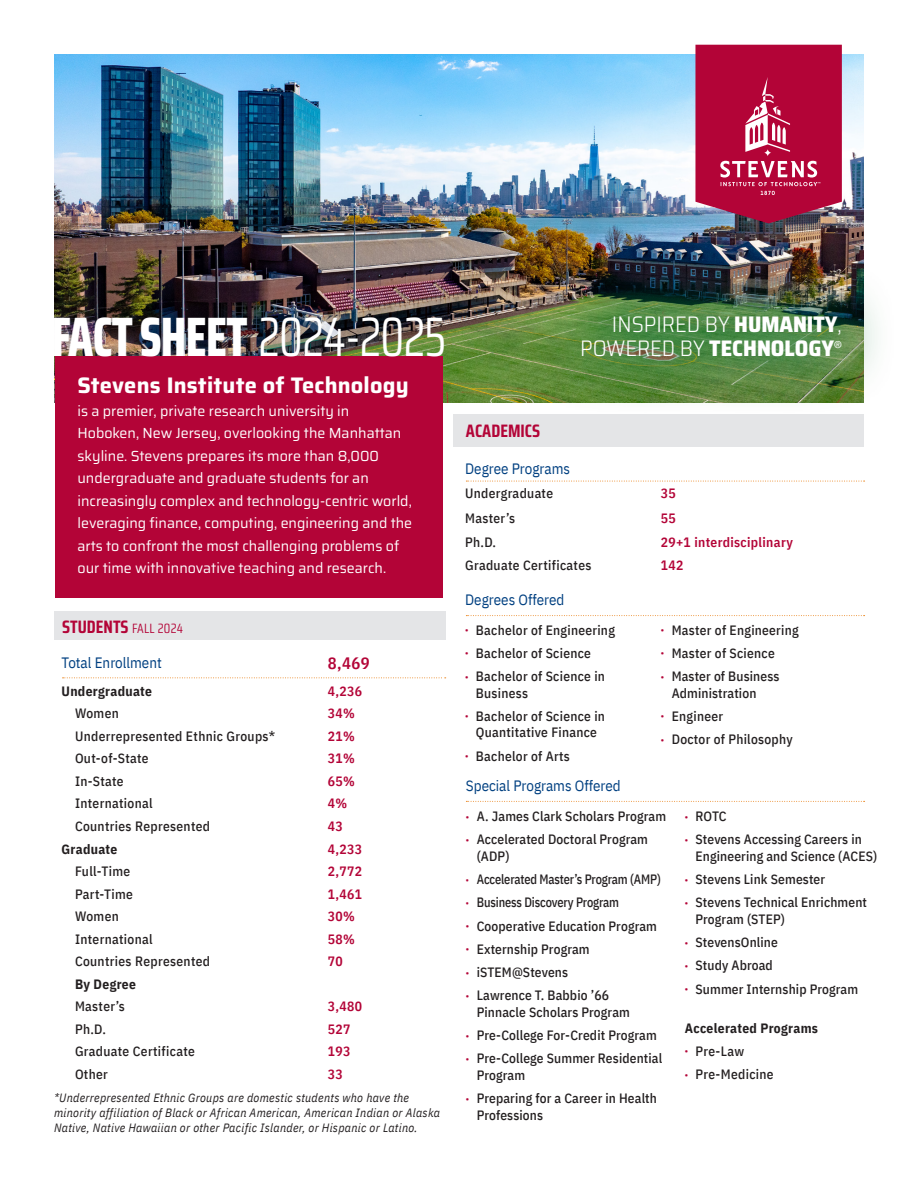
<style>
.page{position:relative;width:918px;height:1188px;background:#fff}
.page>*{position:absolute;margin:0;border:0;box-sizing:border-box;transform-origin:0 0}
.t1{font:800 55.5px "Saira Condensed";letter-spacing:-.015em;color:#fff;scale:.89 1}
.t2{font:700 22.5px "Saira";letter-spacing:.01em;color:#fff}
.t3{font:300 semi-condensed 22.5px "Saira";color:#fff}
.t4{font:800 semi-condensed 22.5px "Saira";color:#fff}
.Paragraph_Style_1{font:700 18px "Saira Condensed";color:#b30437}
.Paragraph_Style_4{font:600 16.5px "IBM Plex Sans Cond";color:#b30437}
.Paragraph_Style_8{font:15px "IBM Plex Sans Cond";color:#014081}
.t5{font:14.7px/22.5px "Saira";color:#fff}
.INDENT{font:500 13.5px/16.5px "IBM Plex Sans Cond";letter-spacing:.01em;color:#231f20}
.Paragraph_Style_4-2{font:600 13.5px "IBM Plex Sans Cond";letter-spacing:.025em;color:#b30437}
.INDENT-2{font:500 13.5px "IBM Plex Sans Cond";letter-spacing:-.01em;color:#231f20;scale:.92 1}
.Paragraph_Style_4-3{font:500 13.5px "IBM Plex Sans Cond";letter-spacing:.025em;color:#231f20}
.Paragraph_Style_4-4{font:700 13.5px "IBM Plex Sans Cond";letter-spacing:.025em;color:#231f20}
.Paragraph_Style_2{font:700 13.5px "IBM Plex Sans Cond";letter-spacing:.025em;color:#231f20}
.Paragraph_Style_6{font:italic 12px/15px "IBM Plex Sans Cond";letter-spacing:.025em;color:#231f20}
.t6{font:500 9.6px "Helvetica Neue";color:#fff}
.s1{font-weight:400}
.s2{font-weight:800}
.s3{font-weight:300}
.s4{font-weight:400;font-size:13.5px}
.s5{font-size:9px;color:#b30437}
</style>
<div class="page">
<img style="left:54px;top:54px;width:810px;height:349px">
<div style="left:55px;top:356px;width:387px;height:241px;background:#b30437"></div>
<div style="left:525px;top:257px;width:373px;height:159px;background:#026e2d;opacity:.75"></div>
<svg style="left:695px;top:45px;width:147px;height:178px"></svg>
<svg style="left:63px;top:677px;width:383px;height:1px"></svg>
<svg style="left:466px;top:801px;width:399px;height:1px"></svg>
<svg style="left:466px;top:615px;width:399px;height:1px"></svg>
<svg style="left:466px;top:481px;width:399px;height:1px"></svg>
<div style="left:54px;top:611px;width:392px;height:29px;background:#e4e5e7"></div>
<div style="left:453px;top:415px;width:411px;height:32px;background:#e4e5e7"></div>
<p class="t1" style="left:52px;top:292px;width:445px">FACT SHEET <span class="s1">2024-2025</span></p>
<p class="t3" style="left:612px;top:306px;width:231px">INSPIRED BY <span class="s2">HUMANITY</span>,</p>
<p class="t4" style="left:580px;top:330px;width:256px"><span class="s3">POWERED BY</span> TECHNOLOGY</p>
<p class="t6" style="left:834px;top:337px;width:9px">®</p>
<p class="t2" style="left:77px;top:367px;width:333px">Stevens Institute of Technology</p>
<p class="t5" style="left:77px;top:399px;width:336px">is a premier, private research university in Hoboken, New Jersey, overlooking the Manhattan skyline. Stevens prepares its more than 8,000 undergraduate and graduate students for an increasingly complex and technology-centric world, leveraging finance, computing, engineering and the arts to confront the most challenging problems of our time with innovative teaching and research.</p>
<p class="Paragraph_Style_1" style="left:62px;top:612px;width:122px">STUDENTS <span class="s4">FALL 2024</span></p>
<p class="Paragraph_Style_8" style="left:62px;top:651px;width:102px">Total Enrollment</p>
<p class="Paragraph_Style_4" style="left:328px;top:650px;width:43px">8,469</p>
<p class="Paragraph_Style_4-4" style="left:62px;top:680px;width:92px">Undergraduate</p>
<p class="Paragraph_Style_4-2" style="left:328px;top:680px;width:36px">4,236</p>
<p class="INDENT" style="left:75px;top:704px;width:45px">Women</p>
<p class="Paragraph_Style_4-2" style="left:328px;top:703px;width:28px">34%</p>
<p class="INDENT" style="left:75px;top:727px;width:202px">Underrepresented Ethnic Groups*</p>
<p class="Paragraph_Style_4-2" style="left:328px;top:725px;width:28px">21%</p>
<p class="INDENT" style="left:75px;top:749px;width:75px">Out-of-State</p>
<p class="Paragraph_Style_4-2" style="left:328px;top:748px;width:28px">31%</p>
<p class="INDENT" style="left:75px;top:772px;width:50px">In-State</p>
<p class="Paragraph_Style_4-2" style="left:328px;top:771px;width:28px">65%</p>
<p class="INDENT" style="left:75px;top:794px;width:79px">International</p>
<p class="Paragraph_Style_4-2" style="left:328px;top:793px;width:21px">4%</p>
<p class="INDENT" style="left:75px;top:817px;width:137px">Countries Represented</p>
<p class="Paragraph_Style_4-2" style="left:328px;top:816px;width:16px">43</p>
<p class="Paragraph_Style_4-4" style="left:62px;top:838px;width:57px">Graduate</p>
<p class="Paragraph_Style_4-2" style="left:328px;top:838px;width:36px">4,233</p>
<p class="INDENT" style="left:75px;top:862px;width:57px">Full-Time</p>
<p class="Paragraph_Style_4-2" style="left:328px;top:861px;width:36px">2,772</p>
<p class="INDENT" style="left:75px;top:884px;width:60px">Part-Time</p>
<p class="Paragraph_Style_4-2" style="left:328px;top:883px;width:36px">1,461</p>
<p class="INDENT" style="left:75px;top:907px;width:45px">Women</p>
<p class="Paragraph_Style_4-2" style="left:328px;top:906px;width:28px">30%</p>
<p class="INDENT" style="left:75px;top:930px;width:79px">International</p>
<p class="Paragraph_Style_4-2" style="left:328px;top:928px;width:28px">58%</p>
<p class="INDENT" style="left:75px;top:952px;width:137px">Countries Represented</p>
<p class="Paragraph_Style_4-2" style="left:328px;top:951px;width:16px">70</p>
<p class="Paragraph_Style_4-4" style="left:75px;top:973px;width:63px">By Degree</p>
<p class="INDENT" style="left:75px;top:997px;width:51px">Master’s</p>
<p class="Paragraph_Style_4-2" style="left:328px;top:996px;width:36px">3,480</p>
<p class="INDENT" style="left:75px;top:1020px;width:32px">Ph.D.</p>
<p class="Paragraph_Style_4-2" style="left:328px;top:1018px;width:24px">527</p>
<p class="INDENT" style="left:75px;top:1042px;width:121px">Graduate Certificate</p>
<p class="Paragraph_Style_4-2" style="left:328px;top:1041px;width:24px">193</p>
<p class="INDENT" style="left:75px;top:1065px;width:34px">Other</p>
<p class="Paragraph_Style_4-2" style="left:328px;top:1063px;width:16px">33</p>
<p class="Paragraph_Style_6" style="left:54px;top:1090px;width:388px">*Underrepresented Ethnic Groups are domestic students who have the minority affiliation of Black or African American, American Indian or Alaska<br>Native, Native Hawaiian or other Pacific Islander, or Hispanic or Latino.</p>
<p class="Paragraph_Style_1" style="left:466px;top:416px;width:76px">ACADEMICS</p>
<p class="Paragraph_Style_8" style="left:465px;top:457px;width:106px">Degree Programs</p>
<p class="Paragraph_Style_4-3" style="left:465px;top:483px;width:89px">Undergraduate</p>
<p class="Paragraph_Style_4-2" style="left:661px;top:483px;width:16px">35</p>
<p class="Paragraph_Style_4-3" style="left:465px;top:508px;width:51px">Master’s</p>
<p class="Paragraph_Style_4-2" style="left:661px;top:508px;width:16px">55</p>
<p class="Paragraph_Style_4-3" style="left:465px;top:531px;width:32px">Ph.D.</p>
<p class="Paragraph_Style_4-2" style="left:661px;top:531px;width:134px">29+1 interdisciplinary</p>
<p class="Paragraph_Style_4-3" style="left:465px;top:555px;width:128px">Graduate Certificates</p>
<p class="Paragraph_Style_4-2" style="left:661px;top:554px;width:24px">142</p>
<p class="Paragraph_Style_8" style="left:465px;top:588px;width:101px">Degrees Offered</p>
<p class="INDENT" style="left:465px;top:620px;width:151px"><span class="s5">•</span> Bachelor of Engineering</p>
<p class="INDENT" style="left:465px;top:644px;width:127px"><span class="s5">•</span> Bachelor of Science</p>
<p class="INDENT" style="left:476px;top:667px;width:131px;text-indent:-11px"><span class="s5">•</span> Bachelor of Science in<br>Business</p>
<p class="INDENT" style="left:465px;top:707px;width:141px;text-align:center"><span class="s5">•</span> Bachelor of Science in<br>Quantitative Finance</p>
<p class="INDENT" style="left:465px;top:746px;width:106px"><span class="s5">•</span> Bachelor of Arts</p>
<p class="INDENT" style="left:661px;top:620px;width:139px"><span class="s5">•</span> Master of Engineering</p>
<p class="INDENT" style="left:661px;top:644px;width:115px"><span class="s5">•</span> Master of Science</p>
<p class="INDENT" style="left:672px;top:667px;width:109px;text-indent:-11px"><span class="s5">•</span> Master of Business<br>Administration</p>
<p class="INDENT" style="left:661px;top:707px;width:64px"><span class="s5">•</span> Engineer</p>
<p class="INDENT" style="left:661px;top:730px;width:133px"><span class="s5">•</span> Doctor of Philosophy</p>
<p class="Paragraph_Style_8" style="left:466px;top:774px;width:156px">Special Programs Offered</p>
<p class="INDENT" style="left:466px;top:807px;width:202px"><span class="s5">•</span> A. James Clark Scholars Program</p>
<p class="INDENT" style="left:477px;top:830px;width:173px;text-indent:-11px"><span class="s5">•</span> Accelerated Doctoral Program (ADP)</p>
<p class="INDENT-2" style="left:466px;top:869px;width:213px"><span class="s5">•</span> Accelerated Master’s Program (AMP)</p>
<p class="INDENT-2" style="left:466px;top:892px;width:168px"><span class="s5">•</span> Business Discovery Program</p>
<p class="INDENT" style="left:466px;top:916px;width:193px"><span class="s5">•</span> Cooperative Education Program</p>
<p class="INDENT" style="left:466px;top:940px;width:125px"><span class="s5">•</span> Externship Program</p>
<p class="INDENT" style="left:466px;top:963px;width:104px"><span class="s5">•</span> iSTEM@Stevens</p>
<p class="INDENT" style="left:477px;top:986px;width:155px;text-indent:-11px"><span class="s5">•</span> Lawrence T. Babbio ’66<br>Pinnacle Scholars Program</p>
<p class="INDENT" style="left:466px;top:1026px;width:192px"><span class="s5">•</span> Pre-College For-Credit Program</p>
<p class="INDENT" style="left:477px;top:1049px;width:187px;text-indent:-11px"><span class="s5">•</span> Pre-College Summer Residential<br>Program</p>
<p class="INDENT" style="left:477px;top:1089px;width:182px;text-indent:-11px"><span class="s5">•</span> Preparing for a Career in Health<br>Professions</p>
<p class="INDENT" style="left:685px;top:807px;width:43px"><span class="s5">•</span> ROTC</p>
<p class="INDENT" style="left:696px;top:830px;width:183px;text-indent:-11px"><span class="s5">•</span> Stevens Accessing Careers in<br>Engineering and Science (ACES)</p>
<p class="INDENT" style="left:685px;top:870px;width:142px"><span class="s5">•</span> Stevens Link Semester</p>
<p class="INDENT" style="left:696px;top:893px;width:173px;text-indent:-11px"><span class="s5">•</span> Stevens Technical Enrichment<br>Program (STEP)</p>
<p class="INDENT" style="left:685px;top:933px;width:95px"><span class="s5">•</span> StevensOnline</p>
<p class="INDENT" style="left:685px;top:956px;width:90px"><span class="s5">•</span> Study Abroad</p>
<p class="INDENT" style="left:685px;top:979px;width:175px"><span class="s5">•</span> Summer Internship Program</p>
<p class="Paragraph_Style_2" style="left:685px;top:1017px;width:135px">Accelerated Programs</p>
<p class="INDENT" style="left:685px;top:1042px;width:61px"><span class="s5">•</span> Pre-Law</p>
<p class="INDENT" style="left:685px;top:1065px;width:91px"><span class="s5">•</span> Pre-Medicine</p>
</div>
